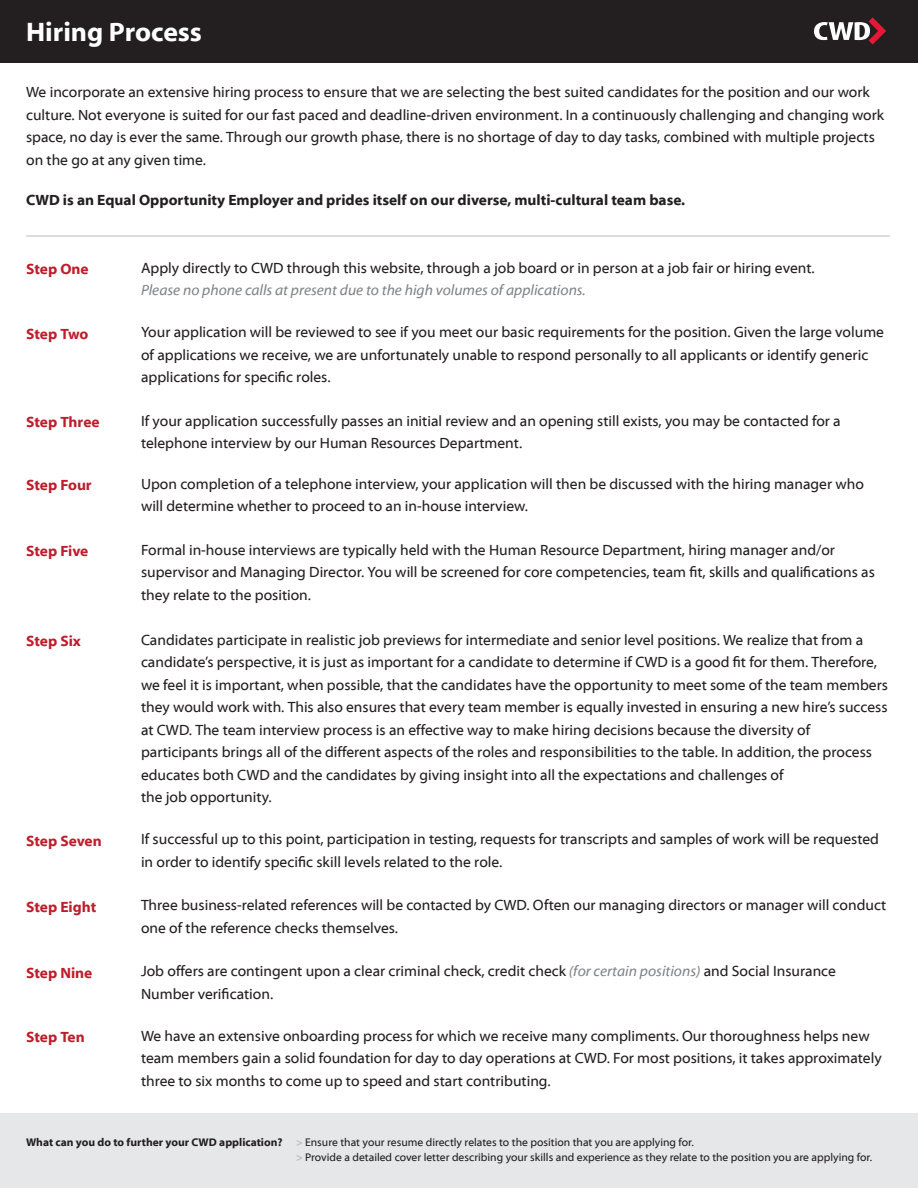
<style>
.page{position:relative;width:918px;height:1188px;background:#fff}
.page>*{position:absolute;margin:0;border:0;box-sizing:border-box;transform-origin:0 0}
.t1{font:700 27px "Myriad Web Pro";color:#fff}
.t2{font:15px/22.5px "Myriad Web Pro";color:#231f20}
.t3{font:700 15px "Myriad Web Pro";color:#231f20}
.t4{font:700 15px "Myriad Web Pro";letter-spacing:-.005em;color:#be1d2c}
.t5{font:italic 15px "Myriad Web Pro";color:#808285}
.t6{font:11.25px/15px "Myriad Web Pro";color:#231f20}
.s1{font-style:italic;color:#808285}
.s2{font-weight:700}
.s3{font-family:"Myriad Pro";font-weight:700;color:#bcbdc0}
</style>
<div class="page">
<div style="left:0;top:0;width:918px;height:63px;background:#231f20"></div>
<div style="left:0;top:1113px;width:918px;height:75px;background:#e6e7e9"></div>
<svg style="left:814px;top:17px;width:72px;height:28px"></svg>
<hr style="left:26px;top:236px;width:864px;height:1px;background:#bcbdc0">
<h1 class="t1" style="left:26px;top:17px;width:177px">Hiring Process</h1>
<p class="t2" style="left:26px;top:81px;width:860px">We incorporate an extensive hiring process to ensure that we are selecting the best suited candidates for the position and our work culture. Not everyone is suited for our fast paced and deadline-driven environment. In a continuously challenging and changing work space, no day is ever the same. Through our growth phase, there is no shortage of day to day tasks, combined with multiple projects on the go at any given time.</p>
<p class="t3" style="left:26px;top:192px;width:661px">CWD is an Equal Opportunity Employer and prides itself on our diverse, multi-cultural team base.</p>
<p class="t4" style="left:26px;top:261px;width:64px">Step One</p>
<p class="t2" style="left:141px;top:257px;width:675px">Apply directly to CWD through this website, through a job board or in person at a job fair or hiring event.</p>
<p class="t5" style="left:141px;top:282px;width:446px">Please no phone calls at present due to the high volumes of applications.</p>
<p class="t4" style="left:26px;top:325px;width:64px">Step Two</p>
<p class="t2" style="left:141px;top:321px;width:745px">Your application will be reviewed to see if you meet our basic requirements for the position. Given the large volume of applications we receive, we are unfortunately unable to respond personally to all applicants or identify generic applications for specific roles.</p>
<p class="t4" style="left:26px;top:414px;width:75px">Step Three</p>
<p class="t2" style="left:141px;top:410px;width:701px">If your application successfully passes an initial review and an opening still exists, you may be contacted for a telephone interview by our Human Resources Department.</p>
<p class="t4" style="left:26px;top:477px;width:67px">Step Four</p>
<p class="t2" style="left:141px;top:473px;width:724px">Upon completion of a telephone interview, your application will then be discussed with the hiring manager who will determine whether to proceed to an in-house interview.</p>
<p class="t4" style="left:26px;top:543px;width:64px">Step Five</p>
<p class="t2" style="left:141px;top:539px;width:735px">Formal in-house interviews are typically held with the Human Resource Department, hiring manager and/or supervisor and Managing Director. You will be screened for core competencies, team fit, skills and qualifications as they relate to the position.</p>
<p class="t4" style="left:26px;top:633px;width:56px">Step Six</p>
<p class="t2" style="left:141px;top:629px;width:748px">Candidates participate in realistic job previews for intermediate and senior level positions. We realize that from a candidate’s perspective, it is just as important for a candidate to determine if CWD is a good fit for them. Therefore, we feel it is important, when possible, that the candidates have the opportunity to meet some of the team members they would work with. This also ensures that every team member is equally invested in ensuring a new hire’s success at CWD. The team interview process is an effective way to make hiring decisions because the diversity of participants brings all of the different aspects of the roles and responsibilities to the table. In addition, the process educates both CWD and the candidates by giving insight into all the expectations and challenges of<br>the job opportunity.</p>
<p class="t4" style="left:26px;top:832px;width:77px">Step Seven</p>
<p class="t2" style="left:141px;top:828px;width:739px">If successful up to this point, participation in testing, requests for transcripts and samples of work will be requested in order to identify specific skill levels related to the role.</p>
<p class="t4" style="left:26px;top:898px;width:72px">Step Eight</p>
<p class="t2" style="left:141px;top:894px;width:747px">Three business-related references will be contacted by CWD. Often our managing directors or manager will conduct one of the reference checks themselves.</p>
<p class="t4" style="left:26px;top:964px;width:68px">Step Nine</p>
<p class="t2" style="left:141px;top:960px;width:696px">Job offers are contingent upon a clear criminal check, credit check <span class="s1">(for certain positions)</span> and Social Insurance<br>Number verification.</p>
<p class="t4" style="left:26px;top:1029px;width:60px">Step Ten</p>
<p class="t2" style="left:141px;top:1025px;width:742px">We have an extensive onboarding process for which we receive many compliments. Our thoroughness helps new team members gain a solid foundation for day to day operations at CWD. For most positions, it takes approximately three to six months to come up to speed and start contributing.</p>
<p class="t6" style="left:296px;top:1135px;width:578px;text-indent:-270px"><span class="s2">What can you do to further your CWD application?</span> <span class="s3">&gt;</span> Ensure that your resume directly relates to the position that you are applying for.<br><span class="s3">&gt;</span> Provide a detailed cover letter describing your skills and experience as they relate to the position you are applying for.</p>
</div>
